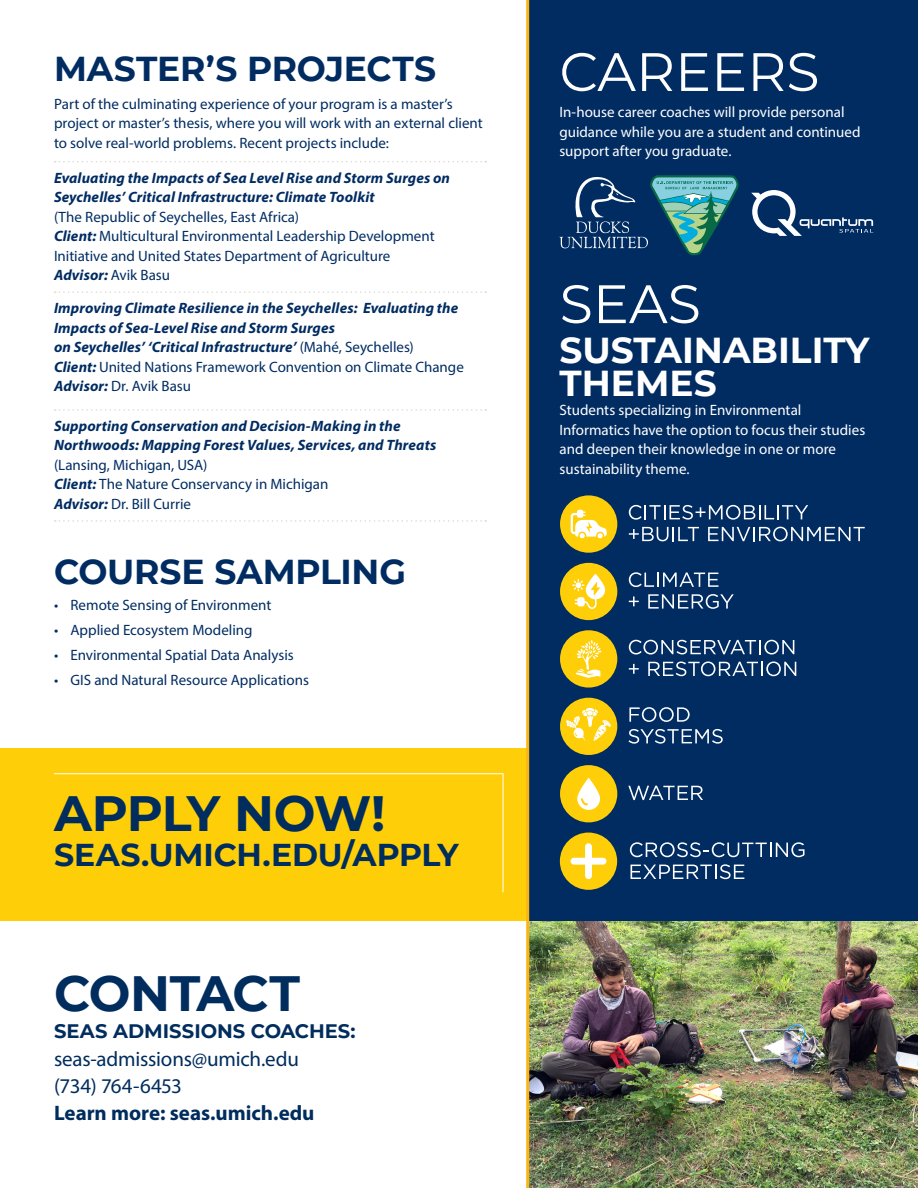
<style>
.page{position:relative;width:918px;height:1188px;background:#fff}
.page>*{position:absolute;margin:0;border:0;box-sizing:border-box;transform-origin:0 0}
.Paragraph_Style_1{font:54px "Montserrat";color:#fff}
.BodyText{font:700 49.5px "Montserrat";letter-spacing:-.02em;color:#002d5e}
.SUBTITLE_wht{font:700 36px/33px "Montserrat";color:#fff}
.BodyText-2{font:700 34.5px "Montserrat";letter-spacing:-.005em;color:#002c62}
.BodyText-3{font:700 31.5px "Montserrat";letter-spacing:-.005em;color:#002d5e}
.BodyText-4{font:21px/27px "Myriad Pro";letter-spacing:-.01em;color:#002d5e}
.BodyText-5{font:700 19.5px "Montserrat";color:#002d5e}
.Masters_project_titl{font:italic 700 15px/19.5px "Myriad Pro";letter-spacing:.005em;color:#002c62}
.Masters_project_titl-2{font:15px/19.5px "Myriad Pro";color:#002c62}
.BodyText-6{font:15px/19.5px "Myriad Pro";color:#fff}
.BodyText-7{font:15px/19.5px "Myriad Pro";color:#002c62}
.s1{font-weight:700;font-style:italic}
.s2{font-weight:400;font-style:normal}
.s3{font-weight:700}
</style>
<div class="page">
<div style="left:0;top:748px;width:526px;height:173px;background:#fece08"></div>
<div style="left:528px;top:0;width:390px;height:1188px;background:#002c62"></div>
<img style="left:529px;top:921px;width:389px;height:267px">
<svg style="left:54px;top:773px;width:450px;height:120px"></svg>
<hr style="left:526px;top:0;width:3px;height:1188px;background:#fbb416">
<svg style="left:55px;top:161px;width:431px;height:1px"></svg>
<svg style="left:55px;top:291px;width:431px;height:2px"></svg>
<svg style="left:55px;top:409px;width:431px;height:2px"></svg>
<svg style="left:55px;top:520px;width:431px;height:2px"></svg>
<svg style="left:630px;top:842px;width:175px;height:15px"></svg>
<svg style="left:631px;top:864px;width:113px;height:15px"></svg>
<div style="left:560px;top:630px;width:57px;height:58px;background:#fece08;border-radius:50%"></div>
<svg style="left:576px;top:640px;width:26px;height:38px"></svg>
<svg style="left:629px;top:640px;width:165px;height:14px"></svg>
<svg style="left:629px;top:664px;width:10px;height:10px"></svg>
<svg style="left:648px;top:661px;width:148px;height:15px"></svg>
<div style="left:560px;top:563px;width:57px;height:57px;background:#fece08;border-radius:50%"></div>
<svg style="left:572px;top:574px;width:33px;height:35px"></svg>
<svg style="left:629px;top:572px;width:90px;height:15px"></svg>
<svg style="left:629px;top:596px;width:10px;height:10px"></svg>
<svg style="left:648px;top:594px;width:86px;height:15px"></svg>
<div style="left:560px;top:698px;width:57px;height:57px;background:#fece08;border-radius:50%"></div>
<svg style="left:566px;top:708px;width:45px;height:33px"></svg>
<svg style="left:629px;top:707px;width:61px;height:15px"></svg>
<svg style="left:629px;top:729px;width:94px;height:15px"></svg>
<div style="left:560px;top:833px;width:57px;height:57px;background:#fece08;border-radius:50%"></div>
<div style="left:585px;top:843px;width:7px;height:36px;background:#fff;border-radius:3px"></div>
<div style="left:571px;top:858px;width:35px;height:7px;background:#fff;border-radius:3px"></div>
<div style="left:560px;top:765px;width:57px;height:57px;background:#fece08;border-radius:50%"></div>
<svg style="left:577px;top:778px;width:23px;height:32px"></svg>
<svg style="left:628px;top:786px;width:75px;height:14px"></svg>
<div style="left:560px;top:495px;width:57px;height:58px;background:#fece08;border-radius:50%"></div>
<svg style="left:571px;top:510px;width:36px;height:28px"></svg>
<svg style="left:629px;top:505px;width:179px;height:15px"></svg>
<svg style="left:629px;top:527px;width:70px;height:14px"></svg>
<svg style="left:708px;top:527px;width:157px;height:14px"></svg>
<svg style="left:559px;top:175px;width:180px;height:80px"></svg>
<svg style="left:751px;top:190px;width:122px;height:46px"></svg>
<p class="BodyText-2" style="left:54px;top:44px;width:384px">MASTER’S PROJECTS</p>
<p class="BodyText-7" style="left:54px;top:94px;width:430px">Part of the culminating experience of your program is a master’s project or master’s thesis, where you will work with an external client to solve real-world problems. Recent projects include:</p>
<p class="Masters_project_titl-2" style="left:54px;top:168px;width:398px"><span class="s1">Evaluating the Impacts of Sea Level Rise and Storm Surges on Seychelles’ Critical Infrastructure: Climate Toolkit<br></span>(The Republic of Seychelles, East Africa)<br><span class="s1">Client:</span> Multicultural Environmental Leadership Development Initiative and United States Department of Agriculture<br><span class="s1">Advisor:</span> Avik Basu</p>
<p class="Masters_project_titl" style="left:54px;top:298px;width:411px">Improving Climate Resilience in the Seychelles: Evaluating the Impacts of Sea-Level Rise and Storm Surges<br>on Seychelles’ ‘Critical Infrastructure’ <span class="s2">(Mahé, Seychelles)<br></span>Client: <span class="s2">United Nations Framework Convention on Climate Change </span>Advisor: <span class="s2">Dr. Avik Basu</span></p>
<p class="Masters_project_titl" style="left:54px;top:416px;width:384px">Supporting Conservation and Decision-Making in the Northwoods: Mapping Forest Values, Services, and Threats <span class="s2">(Lansing, Michigan, USA)<br></span>Client: <span class="s2">The Nature Conservancy in Michigan<br></span>Advisor: <span class="s2">Dr. Bill Currie</span></p>
<p class="BodyText-2" style="left:54px;top:547px;width:353px">COURSE SAMPLING</p>
<p class="Masters_project_titl-2" style="left:54px;top:595px;width:219px">• Remote Sensing of Environment</p>
<p class="Masters_project_titl-2" style="left:54px;top:620px;width:200px">• Applied Ecosystem Modeling</p>
<p class="Masters_project_titl-2" style="left:54px;top:645px;width:241px">• Environmental Spatial Data Analysis</p>
<p class="Masters_project_titl-2" style="left:54px;top:670px;width:256px">• GIS and Natural Resource Applications</p>
<p class="BodyText" style="left:54px;top:778px;width:333px">APPLY NOW!</p>
<p class="BodyText-3" style="left:54px;top:832px;width:406px">SEAS.UMICH.EDU/APPLY</p>
<p class="BodyText" style="left:54px;top:958px;width:248px">CONTACT</p>
<p class="BodyText-5" style="left:54px;top:1017px;width:303px">SEAS ADMISSIONS COACHES:</p>
<p class="BodyText-4" style="left:54px;top:1045px;width:262px">seas-admissions@umich.edu (734) 764-6453<br><span class="s3">Learn more: seas.umich.edu</span></p>
<p class="Paragraph_Style_1" style="left:559px;top:35px;width:262px">CAREERS</p>
<p class="BodyText-6" style="left:559px;top:102px;width:303px">In-house career coaches will provide personal guidance while you are a student and continued support after you graduate.</p>
<p class="Paragraph_Style_1" style="left:560px;top:267px;width:143px">SEAS</p>
<p class="SUBTITLE_wht" style="left:560px;top:332px;width:311px">SUSTAINABILITY<br>THEMES</p>
<p class="BodyText-6" style="left:560px;top:400px;width:307px">Students specializing in Environmental Informatics have the option to focus their studies and deepen their knowledge in one or more sustainability theme.</p>
</div>
